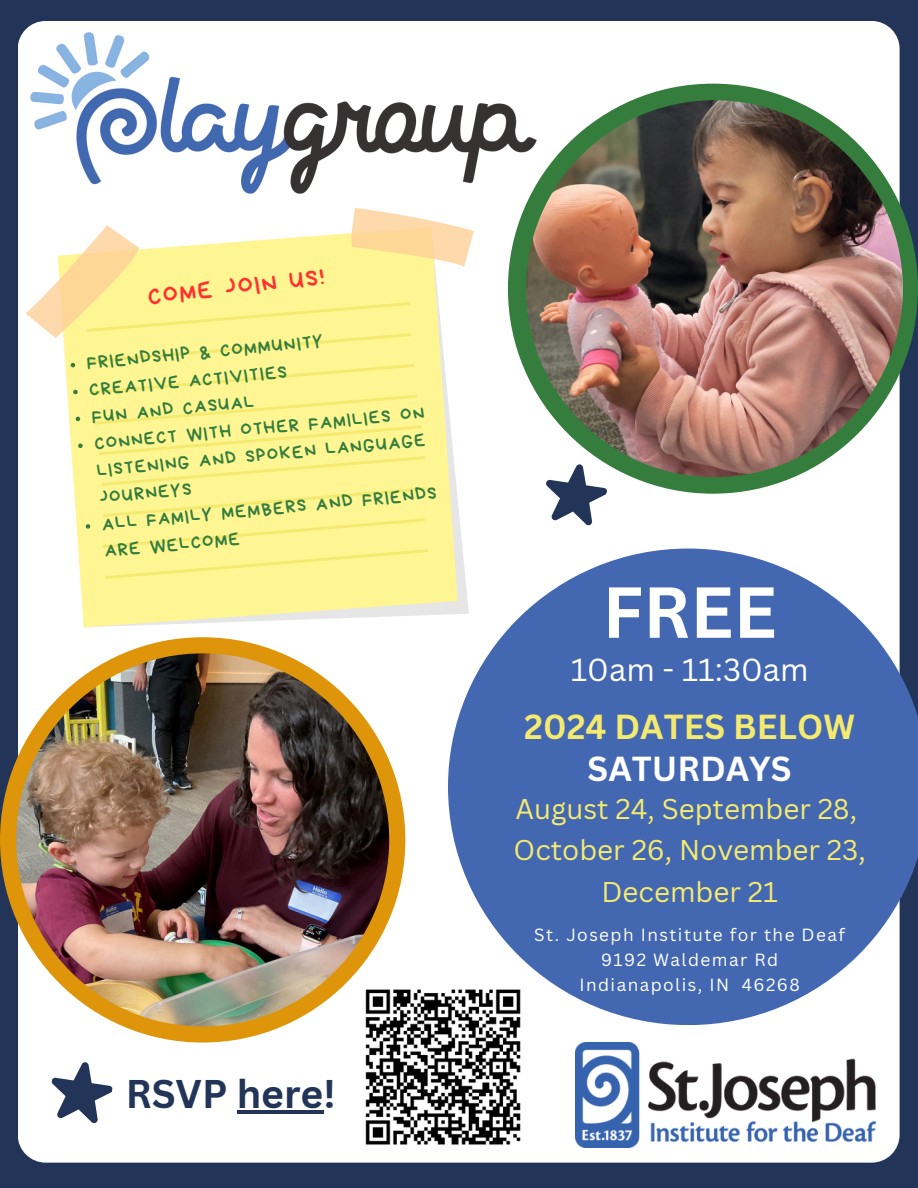
<style>
.page{position:relative;width:918px;height:1188px;background:#223457}
.page>*{position:absolute;margin:0;border:0;box-sizing:border-box;transform-origin:0 0}
.t1{font:700 70.5px "Canva Sans";color:#fff}
.t2{font:700 39px "Canva Sans";color:#223457}
.t3{font:700 33.75px/41.7px "Canva Sans";color:#f5ea70;text-align:center}
.t4{font:31.05px "Canva Sans";color:#fff}
.t5{font:27.75px/41.7px "Canva Sans";color:#f5ea70;text-align:center}
.t6{font:24.15px "Bryndan Write";color:#ff3131}
.t7{font:18.3px/27.5px "Bryndan Write";color:#347d3d;text-align:justify}
.t8{font:17.25px "Canva Sans";letter-spacing:.085em;color:#fff}
.s1{color:#fff}
</style>
<div class="page">
<div style="left:18px;top:21px;width:882px;height:1142px;background:#fff;border-radius:28px"></div>
<svg style="left:546px;top:460px;width:63px;height:66px"></svg>
<img style="left:18px;top:28px;width:542px;height:173px">
<svg style="left:448px;top:549px;width:470px;height:476px;fill:#4368b1"></svg>
<img style="left:576px;top:1043px;width:300px;height:104px">
<svg style="left:51px;top:1062px;width:62px;height:62px"></svg>
<svg style="left:80px;top:579px;width:388px;height:58px;fill:#fff693"></svg>
<svg style="left:18px;top:197px;width:459px;height:382px"></svg>
<div style="left:508px;top:84px;width:410px;height:410px;background:#347d3d;border-radius:50%"></div>
<img style="left:526px;top:100px;width:377px;height:377px;border-radius:50%">
<div style="left:0;top:637px;width:405px;height:406px;background:#de950a;border-radius:50%"></div>
<img style="left:16px;top:653px;width:373px;height:373px;border-radius:50%">
<img style="left:365px;top:984px;width:162px;height:161px">
<hr style="left:237px;top:1111px;width:86px;height:3px;background:#223457">
<p class="t6" style="left:147px;top:284px;width:179px;rotate:-6deg">COME JOIN US!</p>
<p class="t7" style="left:86px;top:349px;width:238px;rotate:-5deg">FRIENDSHIP &amp; COMMUNITY</p>
<p class="t7" style="left:88px;top:375px;width:200px;rotate:-5deg">CREATIVE ACTIVITIES</p>
<p class="t7" style="left:91px;top:402px;width:164px;rotate:-5deg">FUN AND CASUAL</p>
<p class="t7" style="left:93px;top:429px;width:333px;rotate:-5deg">CONNECT WITH OTHER FAMILIES ON LISTENING AND SPOKEN LANGUAGE JOURNEYS</p>
<p class="t7" style="left:101px;top:509px;width:337px;rotate:-5deg">ALL FAMILY MEMBERS AND FRIENDS<br>ARE WELCOME</p>
<p class="t2" style="left:126px;top:1067px;width:211px">RSVP here!</p>
<p class="t1" style="left:602px;top:562px;width:176px">FREE</p>
<p class="t4" style="left:571px;top:648px;width:239px">10am - 11:30am</p>
<p class="t3" style="left:524px;top:705px;width:332px">2024 DATES BELOW<br><span class="s1">SATURDAYS</span></p>
<p class="t5" style="left:514px;top:787px;width:354px">August 24, September 28,<br>October 26, November 23,<br>December 21</p>
<h1 class="t8" style="left:534px;top:923px;width:312px">St. Joseph Institute for the Deaf</h1>
<h3 class="t8" style="left:601px;top:948px;width:179px">9192 Waldemar Rd</h3>
<p class="t8" style="left:580px;top:972px;width:222px">Indianapolis, IN 46268</p>
</div>
